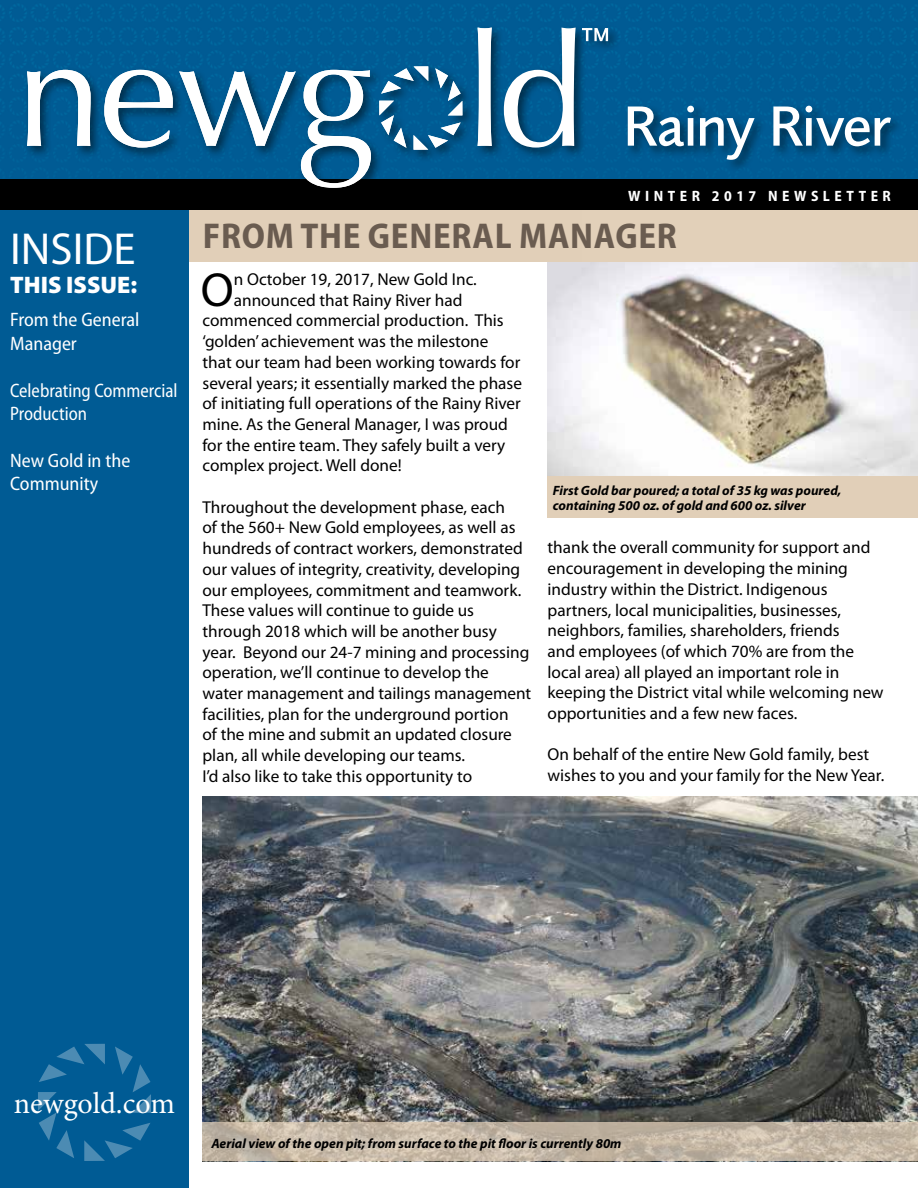
<style>
.page{position:relative;width:918px;height:1188px;background:#fff}
.page>*{position:absolute;margin:0;border:0;box-sizing:border-box;transform-origin:0 0}
.t1{font:48px "Myriad Pro";color:#000}
.t2{font:45px "Myriad Pro";color:#fff}
.t3{font:700 semi-condensed 36px "Myriad Pro";letter-spacing:.02em;color:#6a5c50}
.t4{font:30px "Minion Pro";color:#fff}
.t5{font:900 24px "Myriad Pro";color:#fff}
.t6{font:semi-condensed 19.5px/23.4px "Myriad Pro";color:#fff}
.t7{font:semi-condensed 19.5px/23.4px "Myriad Pro";color:#fff;scale:.93 1}
.t8{font:17.25px/20.7px "Myriad Pro";color:#000}
.t9{font:700 semi-condensed 15px "Myriad Pro";letter-spacing:.3em;color:#fff}
.t10{font:italic 700 13.5px/15px "Myriad Pro";color:#000}
</style>
<div class="page">
<img style="left:547px;top:262px;width:371px;height:214px">
<div style="left:0;top:210px;width:189px;height:978px;background:#005b94"></div>
<div style="left:189px;top:210px;width:729px;height:52px;background:#e1cfb8"></div>
<img style="left:0;top:0;width:918px;height:180px">
<div style="left:0;top:180px;width:918px;height:30px;background:#000"></div>
<div style="left:24px;top:25px;width:879px;height:176px;background:#000;opacity:.5"></div>
<svg style="left:504px;top:28px;width:72px;height:120px"></svg>
<svg style="left:27px;top:70px;width:64px;height:76px"></svg>
<svg style="left:104px;top:70px;width:69px;height:78px"></svg>
<svg style="left:179px;top:70px;width:192px;height:118px"></svg>
<svg style="left:478px;top:28px;width:14px;height:118px"></svg>
<svg style="left:379px;top:66px;width:83px;height:84px"></svg>
<svg style="left:582px;top:28px;width:26px;height:13px"></svg>
<svg style="left:628px;top:106px;width:66px;height:40px"></svg>
<svg style="left:700px;top:117px;width:55px;height:43px"></svg>
<svg style="left:773px;top:106px;width:118px;height:40px"></svg>
<img style="left:202px;top:796px;width:716px;height:327px">
<svg style="left:202px;top:1123px;width:716px;height:38px;background:#c4b7a5"></svg>
<div style="left:547px;top:476px;width:371px;height:42px;background:#e1cfb8"></div>
<svg style="left:38px;top:1044px;width:113px;height:117px;background:#0e6499"></svg>
<h2 class="t2" style="left:10px;top:221px;width:127px">INSIDE</h2>
<h3 class="t5" style="left:10px;top:269px;width:129px">THIS ISSUE:</h3>
<p class="t6" style="left:10px;top:308px;width:131px">From the General<br>Manager</p>
<p class="t7" style="left:10px;top:378px;width:182px">Celebrating Commercial<br>Production</p>
<p class="t6" style="left:10px;top:448px;width:122px">New Gold in the<br>Community</p>
<p class="t9" style="left:628px;top:186px;width:264px">WINTER 2017 NEWSLETTER</p>
<h3 class="t3" style="left:203px;top:212px;width:475px">FROM THE GENERAL MANAGER</h3>
<h1 class="t1" style="left:201px;top:260px;width:35px">O</h1>
<p class="t8" style="left:234px;top:269px;width:245px">n October 19, 2017, New Gold Inc.</p>
<p class="t8" style="left:234px;top:289px;width:230px">announced that Rainy River had</p>
<p class="t8" style="left:203px;top:310px;width:303px">commenced commercial production. This</p>
<p class="t8" style="left:203px;top:331px;width:288px">‘golden’ achievement was the milestone</p>
<p class="t8" style="left:203px;top:351px;width:319px">that our team had been working towards for</p>
<p class="t8" style="left:203px;top:372px;width:321px">several years; it essentially marked the phase</p>
<p class="t8" style="left:203px;top:393px;width:320px">of initiating full operations of the Rainy River</p>
<p class="t8" style="left:203px;top:414px;width:307px">mine. As the General Manager, I was proud</p>
<p class="t8" style="left:203px;top:434px;width:304px">for the entire team. They safely built a very</p>
<p class="t8" style="left:203px;top:455px;width:201px">complex project. Well done!</p>
<p class="t8" style="left:203px;top:496px;width:330px">Throughout the development phase, each<br>of the 560+ New Gold employees, as well as hundreds of contract workers, demonstrated our values of integrity, creativity, developing our employees, commitment and teamwork.<br>These values will continue to guide us through 2018 which will be another busy year. Beyond our 24-7 mining and processing operation, we’ll continue to develop the water management and tailings management facilities, plan for the underground portion<br>of the mine and submit an updated closure plan, all while developing our teams.<br>I’d also like to take this opportunity to</p>
<p class="t10" style="left:553px;top:482px;width:290px">First Gold bar poured; a total of 35 kg was poured, containing 500 oz. of gold and 600 oz. silver</p>
<p class="t8" style="left:548px;top:537px;width:338px">thank the overall community for support and encouragement in developing the mining industry within the District. Indigenous partners, local municipalities, businesses, neighbors, families, shareholders, friends<br>and employees (of which 70% are from the local area) all played an important role in keeping the District vital while welcoming new opportunities and a few new faces.</p>
<p class="t8" style="left:548px;top:744px;width:338px">On behalf of the entire New Gold family, best wishes to you and your family for the New Year.</p>
<h3 class="t4" style="left:14px;top:1083px;width:163px">newgold.com</h3>
<p class="t10" style="left:211px;top:1136px;width:412px">Aerial view of the open pit; from surface to the pit floor is currently 80m</p>
</div>
